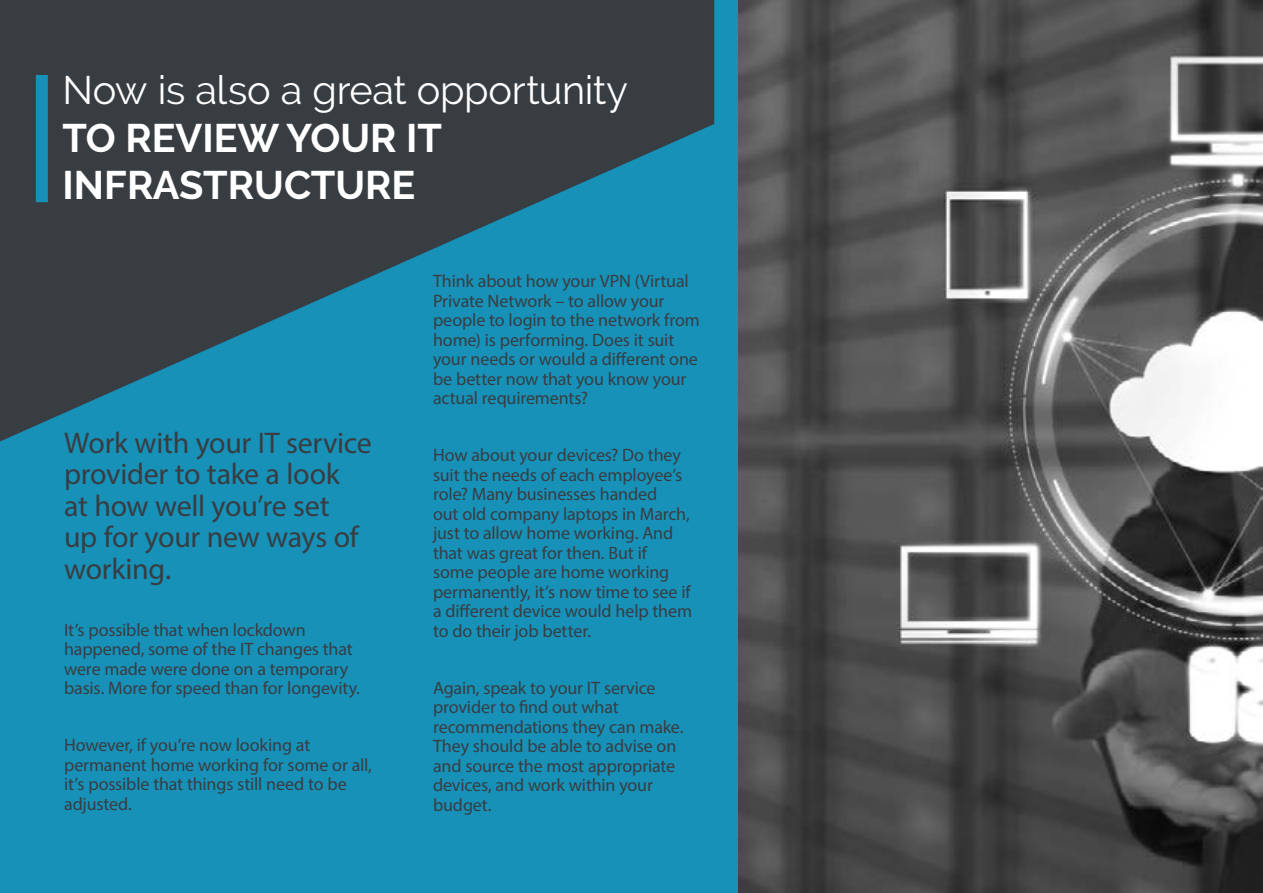
<style>
.page{position:relative;width:1263px;height:893px;background:#1791b8}
.page>*{position:absolute;margin:0;border:0;box-sizing:border-box;transform-origin:0 0}
.t1{font:700 39.6px/47.5px "Raleway";color:#fff}
.t2{font:39.6px "Raleway";letter-spacing:-.01em;color:#fff}
.t3{font:30px/31.5px "Myriad Pro";letter-spacing:-.01em;color:#383d42}
.t4{font:18px/19.5px "Myriad Pro";letter-spacing:-.005em;color:#383d42}
</style>
<div class="page">
<svg style="left:0;top:0;width:714px;height:441px;fill:#383d42"></svg>
<div style="left:36px;top:75px;width:12px;height:127px;background:#1791b8"></div>
<img style="left:739px;top:0;width:524px;height:893px">
<h1 class="t2" style="left:63px;top:67px;width:567px">Now is also a great opportunity</h1>
<h1 class="t1" style="left:63px;top:114px;width:381px">TO REVIEW YOUR IT<br>INFRASTRUCTURE</h1>
<h2 class="t3" style="left:64px;top:426px;width:309px">Work with your IT service provider to take a look<br>at how well you’re set<br>up for your new ways of working.</h2>
<p class="t4" style="left:64px;top:619px;width:297px">It’s possible that when lockdown happened, some of the IT changes that were made were done on a temporary basis. More for speed than for longevity.</p>
<p class="t4" style="left:64px;top:735px;width:309px">However, if you’re now looking at permanent home working for some or all, it’s possible that things still need to be adjusted.</p>
<p class="t4" style="left:433px;top:271px;width:268px">Think about how your VPN (Virtual<br>Private Network – to allow your people to login to the network from home) is performing. Does it suit your needs or would a different one be better now that you know your actual requirements?</p>
<p class="t4" style="left:433px;top:445px;width:260px">How about your devices? Do they suit the needs of each employee’s role? Many businesses handed<br>out old company laptops in March, just to allow home working. And that was great for then. But if some people are home working permanently, it’s now time to see if a different device would help them to do their job better.</p>
<p class="t4" style="left:433px;top:678px;width:252px">Again, speak to your IT service provider to find out what recommendations they can make.<br>They should be able to advise on and source the most appropriate devices, and work within your budget.</p>
</div>
